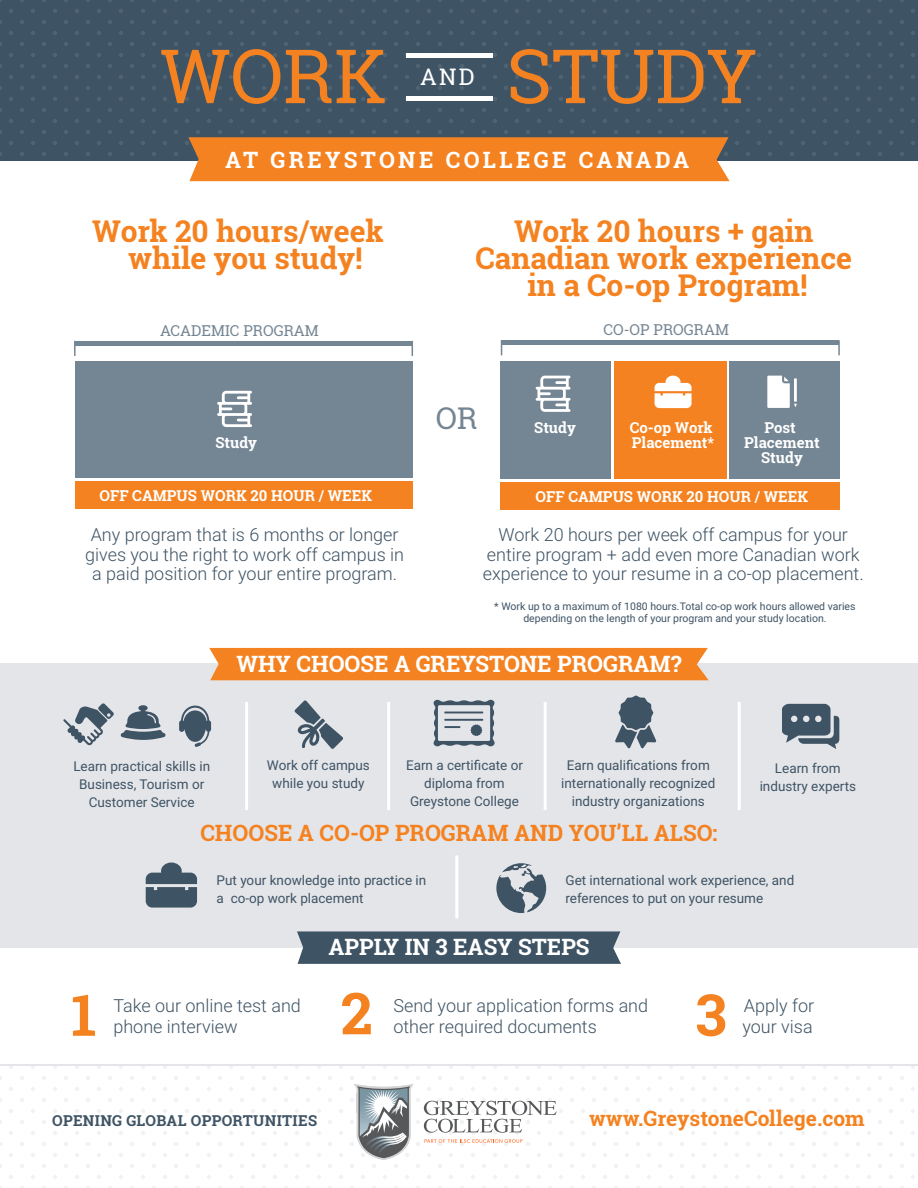
<style>
.page{position:relative;width:918px;height:1188px;background:#fff}
.page>*{position:absolute;margin:0;border:0;box-sizing:border-box;transform-origin:0 0}
.t1{font:75px "Roboto Slab";color:#f58220}
.t2{font:700 57.75px "Roboto Slab";color:#f58220}
.t3{font:700 30px/27px "Roboto Slab";color:#f58220;text-align:center}
.t4{font:30px "Roboto Slab";color:#748593}
.t5{font:22.8px "Roboto Slab";color:#fff}
.t6{font:700 22.5px "Roboto Slab";color:#fff}
.t7{font:700 22.5px "Roboto Slab";color:#f58220}
.t8{font:700 22.5px "Roboto Slab";letter-spacing:.15em;color:#fff}
.t9{font:700 21px "Roboto Slab";color:#f58220}
.t10{font:300 18px/19.5px "Roboto";color:#3e5364;text-align:center}
.t11{font:700 15px/15px "Roboto Slab";color:#fff}
.t12{font:15px "Roboto Slab";color:#748593}
.t13{font:700 15px "Roboto Slab";letter-spacing:.02em;color:#3e5364}
.t14{font:13.5px/18px "Roboto";color:#3e5364;text-align:center}
.t15{font:10.5px/11.2px "Roboto";color:#3e5364;text-align:center}
</style>
<div class="page">
<div style="left:0;top:0;width:918px;height:161px;background:#3e5364"></div>
<div style="left:0;top:664px;width:918px;height:284px;background:#e4e5e9"></div>
<svg style="left:424px;top:1101px;width:133px;height:32px"></svg>
<svg style="left:425px;top:1139px;width:98px;height:4px"></svg>
<svg style="left:354px;top:1084px;width:60px;height:76px"></svg>
<svg style="left:146px;top:863px;width:51px;height:45px"></svg>
<div style="left:75px;top:482px;width:337px;height:27px;background:#f58220"></div>
<div style="left:75px;top:361px;width:337px;height:117px;background:#748593"></div>
<svg style="left:217px;top:391px;width:35px;height:36px"></svg>
<hr style="left:75px;top:341px;width:337px;height:4px;background:#748593">
<svg style="left:412px;top:341px;width:1px;height:15px"></svg>
<svg style="left:74px;top:341px;width:2px;height:15px"></svg>
<div style="left:729px;top:361px;width:111px;height:118px;background:#748593"></div>
<div style="left:501px;top:361px;width:110px;height:118px;background:#748593"></div>
<div style="left:614px;top:361px;width:113px;height:118px;background:#f58220"></div>
<div style="left:500px;top:483px;width:340px;height:27px;background:#f58220"></div>
<svg style="left:536px;top:376px;width:35px;height:36px"></svg>
<svg style="left:655px;top:376px;width:37px;height:32px"></svg>
<svg style="left:767px;top:376px;width:30px;height:32px"></svg>
<div style="left:502px;top:340px;width:337px;height:5px;background:#748593"></div>
<svg style="left:838px;top:340px;width:2px;height:15px"></svg>
<svg style="left:501px;top:340px;width:1px;height:15px"></svg>
<div style="left:188px;top:137px;width:542px;height:44px;background:#f58220"></div>
<svg style="left:433px;top:700px;width:62px;height:46px"></svg>
<svg style="left:294px;top:700px;width:49px;height:49px"></svg>
<hr style="left:245px;top:702px;width:3px;height:108px;background:#fff">
<hr style="left:387px;top:702px;width:3px;height:108px;background:#fff">
<hr style="left:544px;top:702px;width:3px;height:108px;background:#fff">
<hr style="left:455px;top:855px;width:3px;height:63px;background:#fff">
<hr style="left:738px;top:702px;width:3px;height:108px;background:#fff">
<svg style="left:615px;top:696px;width:41px;height:53px"></svg>
<svg style="left:782px;top:704px;width:57px;height:45px"></svg>
<svg style="left:496px;top:863px;width:50px;height:50px"></svg>
<hr style="left:406px;top:54px;width:87px;height:4px;background:#fff">
<hr style="left:406px;top:97px;width:87px;height:4px;background:#fff">
<div style="left:209px;top:648px;width:500px;height:32px;background:#f58220"></div>
<svg style="left:297px;top:931px;width:324px;height:33px;background:#445969"></svg>
<svg style="left:121px;top:705px;width:44px;height:35px"></svg>
<svg style="left:179px;top:706px;width:32px;height:41px"></svg>
<svg style="left:63px;top:703px;width:51px;height:43px"></svg>
<hr style="left:0;top:1064px;width:918px;height:2px;background:#e4e5e9">
<h1 class="t1" style="left:160px;top:25px;width:228px">WORK</h1>
<h3 class="t5" style="left:420px;top:61px;width:56px">AND</h3>
<h1 class="t1" style="left:506px;top:25px;width:253px">STUDY</h1>
<h3 class="t8" style="left:225px;top:144px;width:466px">AT GREYSTONE COLLEGE CANADA</h3>
<h3 class="t3" style="left:92px;top:218px;width:293px">Work 20 hours/week while you study!</h3>
<h3 class="t3" style="left:475px;top:218px;width:378px">Work 20 hours + gain<br>Canadian work experience in a Co-op Program!</h3>
<p class="t12" style="left:160px;top:320px;width:160px">ACADEMIC PROGRAM</p>
<p class="t11" style="left:215px;top:435px;width:43px">Study</p>
<p class="t11" style="left:99px;top:488px;width:274px">OFF CAMPUS WORK 20 HOUR / WEEK</p>
<h3 class="t4" style="left:436px;top:397px;width:43px">OR</h3>
<p class="t12" style="left:604px;top:320px;width:127px">CO-OP PROGRAM</p>
<p class="t11" style="left:534px;top:420px;width:43px">Study</p>
<p class="t11" style="left:630px;top:420px;width:86px">Co-op Work<br>Placement*</p>
<p class="t11" style="left:744px;top:420px;width:77px;text-align:center">Post<br>Placement<br>Study</p>
<p class="t11" style="left:536px;top:489px;width:274px">OFF CAMPUS WORK 20 HOUR / WEEK</p>
<h3 class="t10" style="left:85px;top:525px;width:321px">Any program that is 6 months or longer gives you the right to work off campus in a paid position for your entire program.</h3>
<h3 class="t10" style="left:483px;top:525px;width:382px">Work 20 hours per week off campus for your entire program + add even more Canadian work experience to your resume in a co-op placement.</h3>
<p class="t15" style="left:494px;top:601px;width:363px">* Work up to a maximum of 1080 hours.Total co-op work hours allowed varies depending on the length of your program and your study location.</p>
<h3 class="t6" style="left:236px;top:649px;width:447px">WHY CHOOSE A GREYSTONE PROGRAM?</h3>
<p class="t14" style="left:73px;top:756px;width:138px">Learn practical skills in<br>Business, Tourism or<br>Customer Service</p>
<p class="t14" style="left:267px;top:756px;width:104px">Work off campus while you study</p>
<p class="t14" style="left:406px;top:756px;width:118px">Earn a certificate or diploma from<br>Greystone College</p>
<p class="t14" style="left:760px;top:759px;width:98px">Learn from industry experts</p>
<p class="t14" style="left:561px;top:756px;width:156px">Earn qualifications from internationally recognized industry organizations</p>
<h3 class="t7" style="left:200px;top:817px;width:519px">CHOOSE A CO-OP PROGRAM AND YOU’LL ALSO:</h3>
<p class="t14" style="left:217px;top:870px;width:211px;text-align:left">Put your knowledge into practice in a co-op work placement</p>
<p class="t14" style="left:566px;top:870px;width:230px;text-align:left">Get international work experience, and references to put on your resume</p>
<h3 class="t6" style="left:328px;top:931px;width:263px">APPLY IN 3 EASY STEPS</h3>
<h2 class="t2" style="left:71px;top:975px;width:27px">1</h2>
<h2 class="t2" style="left:341px;top:974px;width:33px">2</h2>
<h2 class="t2" style="left:695px;top:975px;width:33px">3</h2>
<h3 class="t10" style="left:113px;top:994px;width:189px;line-height:21px;text-align:left">Take our online test and phone interview</h3>
<h3 class="t10" style="left:393px;top:994px;width:256px;line-height:21px;text-align:left">Send your application forms and other required documents</h3>
<h3 class="t10" style="left:744px;top:995px;width:72px">Apply for</h3>
<h3 class="t10" style="left:742px;top:1016px;width:72px">your visa</h3>
<p class="t13" style="left:52px;top:1110px;width:266px">OPENING GLOBAL OPPORTUNITIES</p>
<h3 class="t9" style="left:589px;top:1104px;width:277px">www.GreystoneCollege.com</h3>
</div>
